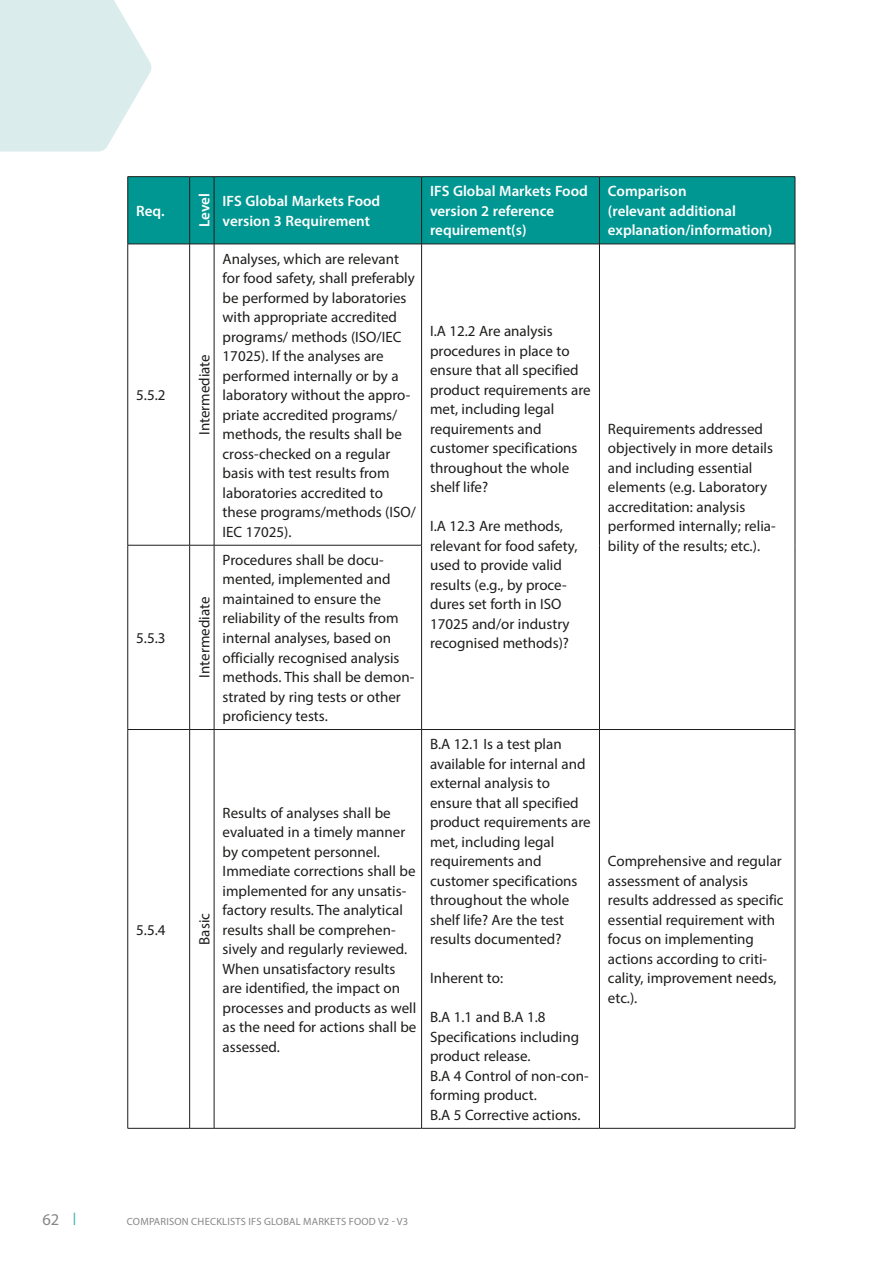
<style>
.page{position:relative;width:893px;height:1263px;background:#fff}
.page>*{position:absolute;margin:0;border:0;box-sizing:border-box;transform-origin:0 0}
.t1{font:16.5px "Myriad Pro";color:#878787}
.t2{font:15px/19.5px "Myriad Pro";color:#1d1d1c}
.t3{font:600 15px/19.5px "Myriad Pro";color:#fff}
.t4{font:10.5px "Myriad Pro";letter-spacing:.02em;color:#878787}
</style>
<div class="page">
<svg style="left:0;top:0;width:152px;height:152px;background:#dfefee"></svg>
<svg style="left:74px;top:1213px;width:1px;height:12px"></svg>
<hr style="left:189px;top:244px;width:1px;height:301px;background:#1d1d1c">
<hr style="left:214px;top:244px;width:1px;height:301px;background:#1d1d1c">
<hr style="left:128px;top:545px;width:62px;height:1px;background:#1d1d1c">
<svg style="left:190px;top:545px;width:24px;height:1px"></svg>
<hr style="left:189px;top:545px;width:1px;height:184px;background:#1d1d1c">
<hr style="left:214px;top:545px;width:208px;height:1px;background:#1d1d1c">
<hr style="left:214px;top:545px;width:1px;height:184px;background:#1d1d1c">
<hr style="left:189px;top:730px;width:1px;height:398px;background:#1d1d1c">
<hr style="left:214px;top:730px;width:1px;height:398px;background:#1d1d1c">
<hr style="left:421px;top:730px;width:1px;height:398px;background:#1d1d1c">
<hr style="left:599px;top:730px;width:1px;height:398px;background:#1d1d1c">
<hr style="left:127px;top:177px;width:1px;height:67px;background:#1d1d1c">
<hr style="left:795px;top:177px;width:1px;height:67px;background:#1d1d1c">
<div style="left:128px;top:176px;width:667px;height:69px;background:#009792"></div>
<hr style="left:214px;top:244px;width:208px;height:1px;background:#1d1d1c">
<hr style="left:422px;top:244px;width:177px;height:1px;background:#1d1d1c">
<hr style="left:599px;top:244px;width:196px;height:1px;background:#1d1d1c">
<hr style="left:127px;top:244px;width:1px;height:301px;background:#1d1d1c">
<hr style="left:127px;top:545px;width:1px;height:184px;background:#1d1d1c">
<hr style="left:127px;top:730px;width:1px;height:398px;background:#1d1d1c">
<hr style="left:795px;top:730px;width:1px;height:398px;background:#1d1d1c">
<hr style="left:128px;top:729px;width:62px;height:1px;background:#1d1d1c">
<svg style="left:190px;top:729px;width:24px;height:1px"></svg>
<hr style="left:214px;top:729px;width:208px;height:1px;background:#1d1d1c">
<hr style="left:422px;top:729px;width:177px;height:1px;background:#1d1d1c">
<hr style="left:599px;top:729px;width:196px;height:1px;background:#1d1d1c">
<hr style="left:128px;top:1128px;width:62px;height:1px;background:#1d1d1c">
<svg style="left:190px;top:1128px;width:24px;height:1px"></svg>
<hr style="left:214px;top:1128px;width:208px;height:1px;background:#1d1d1c">
<hr style="left:422px;top:1128px;width:177px;height:1px;background:#1d1d1c">
<hr style="left:599px;top:1128px;width:196px;height:1px;background:#1d1d1c">
<hr style="left:421px;top:244px;width:1px;height:301px;background:#1d1d1c">
<hr style="left:421px;top:545px;width:1px;height:184px;background:#1d1d1c">
<hr style="left:599px;top:244px;width:1px;height:301px;background:#1d1d1c">
<hr style="left:795px;top:244px;width:1px;height:301px;background:#1d1d1c">
<hr style="left:599px;top:545px;width:1px;height:184px;background:#1d1d1c">
<hr style="left:795px;top:545px;width:1px;height:184px;background:#1d1d1c">
<p class="t3" style="left:136px;top:201px;width:30px">Req.</p>
<p class="t3" style="left:194px;top:227px;width:35px;rotate:-90deg">Level</p>
<p class="t3" style="left:223px;top:191px;width:159px">IFS Global Markets Food version 3 Requirement</p>
<p class="t3" style="left:430px;top:181px;width:159px">IFS Global Markets Food version 2 reference requirement(s)</p>
<p class="t3" style="left:608px;top:181px;width:166px">Comparison<br>(relevant additional explanation/information)</p>
<p class="t2" style="left:136px;top:385px;width:31px">5.5.2</p>
<p class="t2" style="left:136px;top:628px;width:31px">5.5.3</p>
<p class="t2" style="left:195px;top:435px;width:82px;rotate:-90deg">Intermediate</p>
<p class="t2" style="left:195px;top:678px;width:82px;rotate:-90deg">Intermediate</p>
<p class="t2" style="left:223px;top:249px;width:195px">Analyses, which are relevant for food safety, shall preferably be performed by laboratories with appropriate accredited programs/ methods (ISO/IEC<br>17025). If the analyses are performed internally or by a laboratory without the appro&shy;priate accredited programs/ methods, the results shall be cross-checked on a regular basis with test results from laboratories accredited to these programs/methods (ISO/<br>IEC 17025).</p>
<p class="t2" style="left:223px;top:550px;width:193px">Procedures shall be docu&shy;mented, implemented and maintained to ensure the reliability of the results from internal analyses, based on officially recognised analysis methods. This shall be demon&shy;strated by ring tests or other proficiency tests.</p>
<p class="t2" style="left:136px;top:919px;width:31px">5.5.4</p>
<p class="t2" style="left:195px;top:945px;width:33px;rotate:-90deg">Basic</p>
<p class="t2" style="left:223px;top:802px;width:195px">Results of analyses shall be evaluated in a timely manner by competent personnel.<br>Immediate corrections shall be implemented for any unsatis&shy;factory results. The analytical results shall be comprehen&shy;sively and regularly reviewed.<br>When unsatisfactory results are identified, the impact on processes and products as well as the need for actions shall be assessed.</p>
<p class="t2" style="left:430px;top:321px;width:162px">I.A 12.2 Are analysis procedures in place to ensure that all specified product requirements are met, including legal requirements and customer specifications throughout the whole shelf life?</p>
<p class="t2" style="left:430px;top:516px;width:149px">I.A 12.3 Are methods, relevant for food safety, used to provide valid results (e.g., by proce&shy;dures set forth in ISO<br>17025 and/or industry recognised methods)?</p>
<p class="t2" style="left:430px;top:734px;width:162px">B.A 12.1 Is a test plan available for internal and external analysis to ensure that all specified product requirements are met, including legal requirements and customer specifications throughout the whole shelf life? Are the test results documented?</p>
<p class="t2" style="left:430px;top:968px;width:75px">Inherent to:</p>
<p class="t2" style="left:430px;top:1007px;width:160px">B.A 1.1 and B.A 1.8<br>Specifications including product release.<br>B.A 4 Control of non-con&shy;forming product.<br>B.A 5 Corrective actions.</p>
<p class="t2" style="left:608px;top:419px;width:169px">Requirements addressed objectively in more details and including essential elements (e.g. Laboratory accreditation: analysis performed internally; relia&shy;bility of the results; etc.).</p>
<p class="t2" style="left:608px;top:851px;width:177px">Comprehensive and regular assessment of analysis results addressed as specific essential requirement with focus on implementing actions according to criti&shy;cality, improvement needs, etc.).</p>
<p class="t1" style="left:43px;top:1209px;width:18px">62</p>
<p class="t4" style="left:127px;top:1215px;width:283px">COMPARISON CHECKLISTS IFS GLOBAL MARKETS FOOD V2 - V3</p>
</div>
